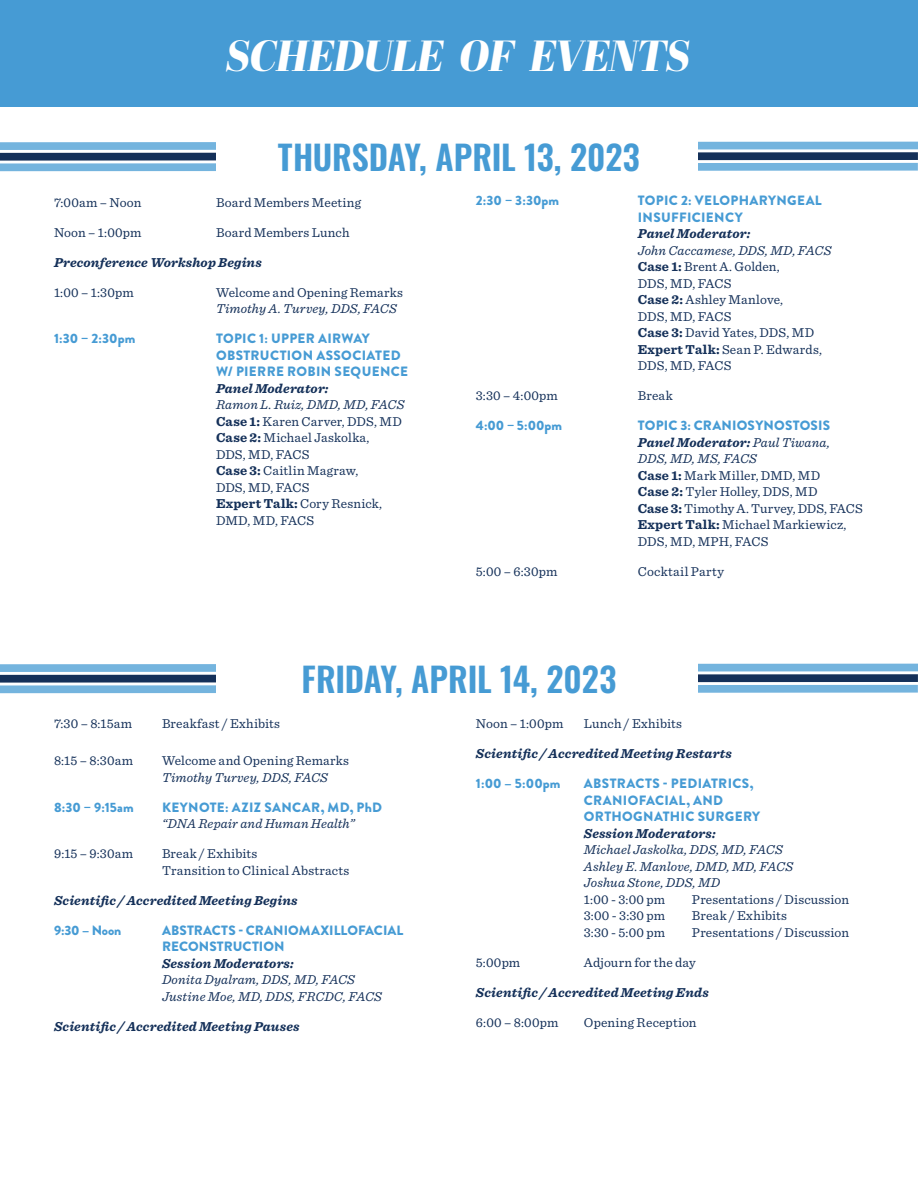
<style>
.page{position:relative;width:918px;height:1188px;background:#fff}
.page>*{position:absolute;margin:0;border:0;box-sizing:border-box;transform-origin:0 0}
.t1{font:italic 43.5px "Abril Fatface";letter-spacing:-.01em;color:#fff}
.t2{font:600 33.75px "Oswald";letter-spacing:-.005em;color:#469bd4}
.t3{font:13.5px/16.5px "Sentinel";letter-spacing:.01em;color:#143059}
.t4{font:900 13.5px/16.5px "Brandon Grotesque";letter-spacing:.02em;color:#469bd4}
.t5{font:italic 700 13.5px "Sentinel";letter-spacing:.01em;color:#143059}
.t6{font:italic 13.5px/16.5px "Sentinel";letter-spacing:.01em;color:#143059}
.t7{font:13.5px "Sentinel";letter-spacing:.03em;color:#143059}
.s1{font-style:italic}
.s2{font-weight:700}
.s3{font-weight:700;font-style:italic}
</style>
<div class="page">
<div style="left:0;top:0;width:918px;height:107px;background:#469bd4"></div>
<svg style="left:0;top:141px;width:918px;height:31px"></svg>
<svg style="left:0;top:663px;width:918px;height:31px"></svg>
<div style="left:217px;top:111px;width:481px;height:1077px;background:#fff"></div>
<h1 class="t1" style="left:226px;top:25px;width:466px">SCHEDULE OF EVENTS</h1>
<h2 class="t2" style="left:278px;top:139px;width:364px">THURSDAY, APRIL 13, 2023</h2>
<p class="t3" style="left:54px;top:193px;width:89px">7:00am – Noon</p>
<p class="t3" style="left:216px;top:193px;width:147px">Board Members Meeting</p>
<p class="t3" style="left:54px;top:223px;width:89px">Noon – 1:00pm</p>
<p class="t3" style="left:216px;top:223px;width:135px">Board Members Lunch</p>
<p class="t5" style="left:54px;top:251px;width:209px">Preconference Workshop Begins</p>
<p class="t3" style="left:54px;top:283px;width:81px">1:00 – 1:30pm</p>
<p class="t3" style="left:216px;top:283px;width:188px">Welcome and Opening Remarks</p>
<p class="t6" style="left:216px;top:299px;width:182px">Timothy A. Turvey, DDS, FACS</p>
<p class="t4" style="left:54px;top:330px;width:83px">1:30 – 2:30pm</p>
<p class="t4" style="left:216px;top:330px;width:194px">TOPIC 1: UPPER AIRWAY<br>OBSTRUCTION ASSOCIATED<br>W/ PIERRE ROBIN SEQUENCE</p>
<p class="t5" style="left:216px;top:377px;width:114px">Panel Moderator:</p>
<p class="t3" style="left:216px;top:395px;width:190px"><span class="s1">Ramon L. Ruiz, DMD, MD, FACS<br></span><span class="s2">Case 1:</span> Karen Carver, DDS, MD<br><span class="s2">Case 2:</span> Michael Jaskolka,<br>DDS, MD, FACS<br><span class="s2">Case 3:</span> Caitlin Magraw,<br>DDS, MD, FACS<br><span class="s2">Expert Talk:</span> Cory Resnick,<br>DMD, MD, FACS</p>
<p class="t4" style="left:476px;top:192px;width:85px">2:30 – 3:30pm</p>
<p class="t4" style="left:638px;top:192px;width:186px">TOPIC 2: VELOPHARYNGEAL<br>INSUFFICIENCY</p>
<p class="t5" style="left:638px;top:223px;width:114px">Panel Moderator:</p>
<p class="t3" style="left:638px;top:241px;width:195px"><span class="s1">John Caccamese, DDS, MD, FACS<br></span><span class="s2">Case 1:</span> Brent A. Golden,<br>DDS, MD, FACS<br><span class="s2">Case 2:</span> Ashley Manlove,<br>DDS, MD, FACS<br><span class="s2">Case 3:</span> David Yates, DDS, MD<br><span class="s2">Expert Talk:</span> Sean P. Edwards,<br>DDS, MD, FACS</p>
<p class="t3" style="left:476px;top:387px;width:83px">3:30 – 4:00pm</p>
<p class="t3" style="left:638px;top:387px;width:36px">Break</p>
<p class="t4" style="left:476px;top:417px;width:88px">4:00 – 5:00pm</p>
<p class="t4" style="left:638px;top:417px;width:194px">TOPIC 3: CRANIOSYNOSTOSIS</p>
<p class="t3" style="left:638px;top:433px;width:226px"><span class="s3">Panel Moderator:</span> <span class="s1">Paul Tiwana,<br>DDS, MD, MS, FACS<br></span><span class="s2">Case 1:</span> Mark Miller, DMD, MD<br><span class="s2">Case 2:</span> Tyler Holley, DDS, MD<br><span class="s2">Case 3:</span> Timothy A. Turvey, DDS, FACS<br><span class="s2">Expert Talk:</span> Michael Markiewicz,<br>DDS, MD, MPH, FACS</p>
<p class="t3" style="left:476px;top:562px;width:83px">5:00 – 6:30pm</p>
<p class="t7" style="left:638px;top:561px;width:88px">Cocktail Party</p>
<h2 class="t2" style="left:302px;top:661px;width:316px">FRIDAY, APRIL 14, 2023</h2>
<p class="t3" style="left:54px;top:715px;width:80px">7:30 – 8:15am</p>
<p class="t3" style="left:162px;top:715px;width:120px">Breakfast / Exhibits</p>
<p class="t3" style="left:54px;top:752px;width:81px">8:15 – 8:30am</p>
<p class="t3" style="left:162px;top:752px;width:188px">Welcome and Opening Remarks</p>
<p class="t6" style="left:162px;top:768px;width:167px">Timothy Turvey, DDS, FACS</p>
<p class="t4" style="left:54px;top:799px;width:81px">8:30 – 9:15am</p>
<p class="t4" style="left:162px;top:799px;width:222px">KEYNOTE: AZIZ SANCAR, MD, PhD</p>
<p class="t6" style="left:162px;top:815px;width:194px">“DNA Repair and Human Health”</p>
<p class="t3" style="left:54px;top:845px;width:81px">9:15 – 9:30am</p>
<p class="t3" style="left:162px;top:845px;width:189px">Break / Exhibits<br>Transition to Clinical Abstracts</p>
<p class="t5" style="left:54px;top:890px;width:245px">Scientific / Accredited Meeting Begins</p>
<p class="t4" style="left:54px;top:922px;width:69px">9:30 – Noon</p>
<p class="t4" style="left:162px;top:922px;width:243px">ABSTRACTS - CRANIOMAXILLOFACIAL<br>RECONSTRUCTION</p>
<p class="t5" style="left:162px;top:953px;width:133px">Session Moderators:</p>
<p class="t6" style="left:162px;top:971px;width:221px">Donita Dyalram, DDS, MD, FACS<br>Justine Moe, MD, DDS, FRCDC, FACS</p>
<p class="t5" style="left:54px;top:1016px;width:247px">Scientific / Accredited Meeting Pauses</p>
<p class="t3" style="left:476px;top:715px;width:89px">Noon – 1:00pm</p>
<p class="t3" style="left:584px;top:715px;width:100px">Lunch / Exhibits</p>
<p class="t5" style="left:476px;top:743px;width:257px">Scientific / Accredited Meeting Restarts</p>
<p class="t4" style="left:476px;top:776px;width:86px">1:00 – 5:00pm</p>
<p class="t4" style="left:584px;top:776px;width:178px">ABSTRACTS - PEDIATRICS,<br>CRANIOFACIAL, AND<br>ORTHOGNATHIC SURGERY</p>
<p class="t5" style="left:584px;top:823px;width:133px">Session Moderators:</p>
<p class="t6" style="left:584px;top:841px;width:211px">Michael Jaskolka, DDS, MD, FACS<br>Ashley E. Manlove, DMD, MD, FACS<br>Joshua Stone, DDS, MD</p>
<p class="t3" style="left:584px;top:890px;width:83px">1:00 - 3:00 pm</p>
<p class="t3" style="left:692px;top:890px;width:159px">Presentations / Discussion</p>
<p class="t3" style="left:584px;top:907px;width:83px">3:00 - 3:30 pm</p>
<p class="t3" style="left:692px;top:907px;width:97px">Break / Exhibits</p>
<p class="t3" style="left:584px;top:923px;width:83px">3:30 - 5:00 pm</p>
<p class="t3" style="left:692px;top:923px;width:159px">Presentations / Discussion</p>
<p class="t3" style="left:476px;top:953px;width:46px">5:00pm</p>
<p class="t3" style="left:584px;top:953px;width:113px">Adjourn for the day</p>
<p class="t5" style="left:476px;top:982px;width:234px">Scientific / Accredited Meeting Ends</p>
<p class="t3" style="left:476px;top:1013px;width:84px">6:00 – 8:00pm</p>
<p class="t3" style="left:584px;top:1013px;width:114px">Opening Reception</p>
</div>
